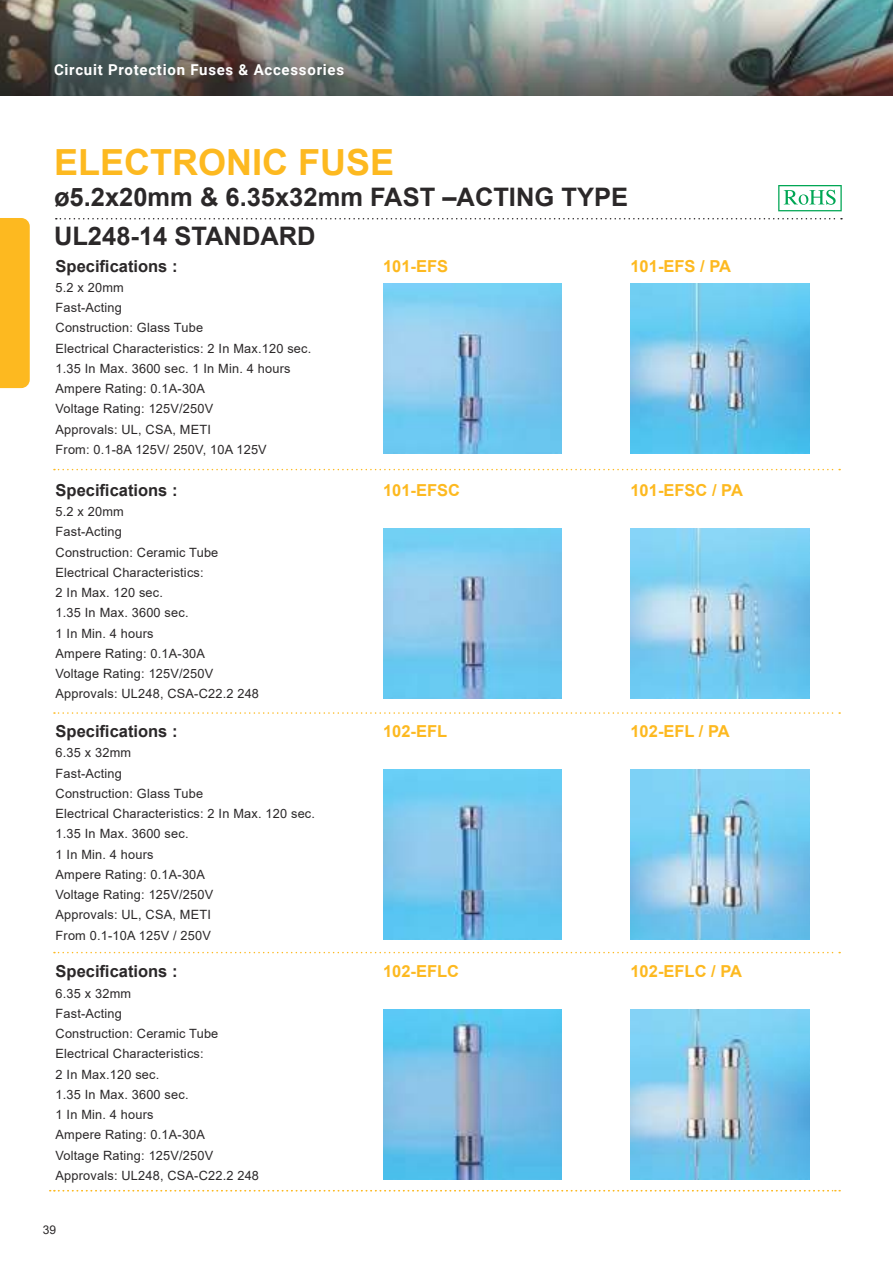
<style>
.page{position:relative;width:893px;height:1263px;background:#fff}
.page>*{position:absolute;margin:0;border:0;box-sizing:border-box;transform-origin:0 0}
.t1{font:700 36px "Arial";color:#fdb920}
.t2{font:700 25.5px/39px "Arial";color:#2b2829}
.t3{font:700 16.5px "Arial";color:#fdb920}
.t4{font:700 16.5px "Arial";color:#2b2829}
.t5{font:700 15px "Roboto";letter-spacing:.05em;color:#fff}
.t6{font:12.75px/20.2px "Arial";letter-spacing:.015em;color:#2b2829}
.t7{font:12px "Arial";color:#2b2829}
</style>
<div class="page">
<img style="left:0;top:0;width:892px;height:96px">
<svg style="left:54px;top:469px;width:786px;height:1px"></svg>
<svg style="left:54px;top:712px;width:786px;height:2px"></svg>
<svg style="left:54px;top:952px;width:786px;height:1px"></svg>
<img style="left:383px;top:284px;width:179px;height:170px">
<img style="left:630px;top:284px;width:179px;height:170px">
<img style="left:383px;top:528px;width:179px;height:170px">
<img style="left:630px;top:528px;width:179px;height:170px">
<img style="left:383px;top:769px;width:179px;height:170px">
<img style="left:630px;top:769px;width:179px;height:170px">
<img style="left:383px;top:1010px;width:179px;height:170px">
<img style="left:630px;top:1010px;width:179px;height:170px">
<svg style="left:50px;top:1190px;width:790px;height:1px"></svg>
<svg style="left:56px;top:218px;width:786px;height:1px"></svg>
<svg style="left:778px;top:185px;width:64px;height:26px"></svg>
<div style="left:0;top:218px;width:30px;height:170px;background:#fdb920"></div>
<p class="t5" style="left:54px;top:61px;width:292px">Circuit Protection Fuses &amp; Accessories</p>
<h1 class="t1" style="left:54px;top:149px;width:342px">ELECTRONIC FUSE</h1>
<h2 class="t2" style="left:54px;top:180px;width:575px">ø5.2x20mm &amp; 6.35x32mm FAST –ACTING TYPE<br>UL248-14 STANDARD</h2>
<p class="t3" style="left:383px;top:260px;width:67px">101-EFS</p>
<p class="t3" style="left:630px;top:260px;width:102px">101-EFS / PA</p>
<p class="t4" style="left:56px;top:254px;width:123px">Specifications :</p>
<p class="t6" style="left:56px;top:278px;width:257px">5.2 x 20mm<br>Fast-Acting<br>Construction: Glass Tube<br>Electrical Characteristics: 2 In Max.120 sec.<br>1.35 In Max. 3600 sec. 1 In Min. 4 hours<br>Ampere Rating: 0.1A-30A<br>Voltage Rating: 125V/250V<br>Approvals: UL, CSA, METI<br>From: 0.1-8A 125V/ 250V, 10A 125V</p>
<p class="t4" style="left:56px;top:478px;width:123px">Specifications :</p>
<p class="t6" style="left:56px;top:502px;width:205px">5.2 x 20mm<br>Fast-Acting<br>Construction: Ceramic Tube<br>Electrical Characteristics:<br>2 In Max. 120 sec.<br>1.35 In Max. 3600 sec.<br>1 In Min. 4 hours<br>Ampere Rating: 0.1A-30A<br>Voltage Rating: 125V/250V<br>Approvals: UL248, CSA-C22.2 248</p>
<p class="t4" style="left:56px;top:720px;width:123px">Specifications :</p>
<p class="t6" style="left:56px;top:744px;width:261px">6.35 x 32mm<br>Fast-Acting<br>Construction: Glass Tube<br>Electrical Characteristics: 2 In Max. 120 sec.<br>1.35 In Max. 3600 sec.<br>1 In Min. 4 hours<br>Ampere Rating: 0.1A-30A<br>Voltage Rating: 125V/250V<br>Approvals: UL, CSA, METI<br>From 0.1-10A 125V / 250V</p>
<p class="t4" style="left:56px;top:960px;width:123px">Specifications :</p>
<p class="t6" style="left:56px;top:984px;width:205px">6.35 x 32mm<br>Fast-Acting<br>Construction: Ceramic Tube<br>Electrical Characteristics:<br>2 In Max.120 sec.<br>1.35 In Max. 3600 sec.<br>1 In Min. 4 hours<br>Ampere Rating: 0.1A-30A<br>Voltage Rating: 125V/250V<br>Approvals: UL248, CSA-C22.2 248</p>
<p class="t3" style="left:383px;top:484px;width:79px">101-EFSC</p>
<p class="t3" style="left:630px;top:484px;width:114px">101-EFSC / PA</p>
<p class="t3" style="left:383px;top:725px;width:66px">102-EFL</p>
<p class="t3" style="left:630px;top:725px;width:101px">102-EFL / PA</p>
<p class="t3" style="left:383px;top:965px;width:78px">102-EFLC</p>
<p class="t3" style="left:630px;top:965px;width:113px">102-EFLC / PA</p>
<p class="t7" style="left:43px;top:1225px;width:15px">39</p>
</div>
